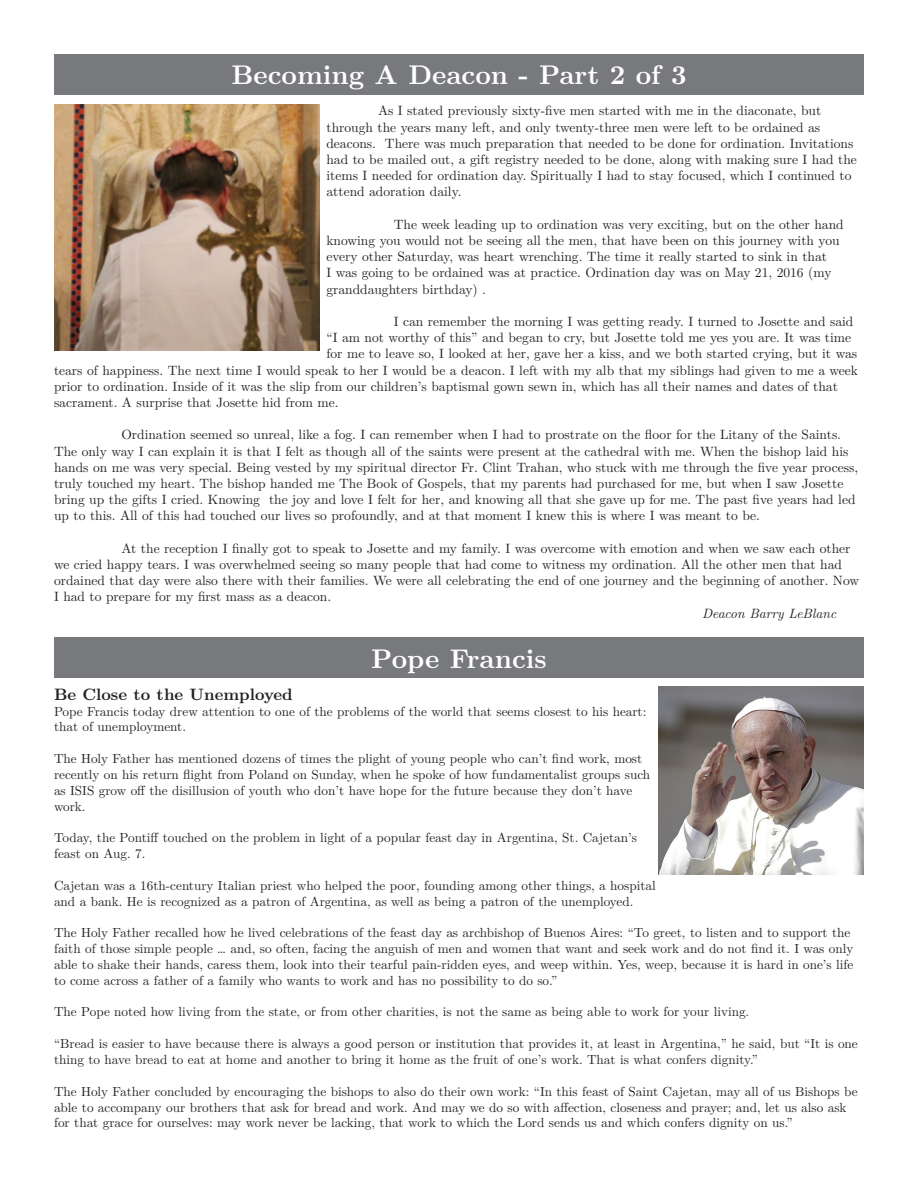
<style>
.page{position:relative;width:918px;height:1188px;background:#fff}
.page>*{position:absolute;margin:0;border:0;box-sizing:border-box;transform-origin:0 0}
.t1{font:700 27px "LM Roman 10";color:#fff}
.t2{font:700 16.5px "LM Roman 10";color:#231f20}
.t3{font:13.5px/16.2px "LM Roman 10";color:#231f20}
.t4{font:italic 13.5px "LM Roman 10";color:#231f20}
.t5{font:13.2px/15.9px "LM Roman 10";color:#231f20}
</style>
<div class="page">
<div style="left:54px;top:638px;width:810px;height:40px;background:#77797c"></div>
<div style="left:54px;top:54px;width:810px;height:40px;background:#77797c"></div>
<img style="left:54px;top:105px;width:266px;height:246px">
<img style="left:659px;top:686px;width:205px;height:188px">
<h1 class="t1" style="left:231px;top:54px;width:457px">Becoming A Deacon - Part 2 of 3</h1>
<p class="t3" style="left:326px;top:102px;width:532px;text-indent:52px">As I stated previously sixty-five men started with me in the diaconate, but through the years many left, and only twenty-three men were left to be ordained as deacons. There was much preparation that needed to be done for ordination. Invitations had to be mailed out, a gift registry needed to be done, along with making sure I had the items I needed for ordination day. Spiritually I had to stay focused, which I continued to attend adoration daily.</p>
<p class="t3" style="left:326px;top:215px;width:519px;text-indent:67px">The week leading up to ordination was very exciting, but on the other hand knowing you would not be seeing all the men, that have been on this journey with you every other Saturday, was heart wrenching. The time it really started to sink in that<br>I was going to be ordained was at practice. Ordination day was on May 21, 2016 (my granddaughters birthday) .</p>
<p class="t3" style="left:394px;top:312px;width:461px">I can remember the morning I was getting ready. I turned to Josette and said</p>
<p class="t3" style="left:326px;top:328px;width:526px">“I am not worthy of this” and began to cry, but Josette told me yes you are. It was time</p>
<p class="t3" style="left:326px;top:345px;width:532px">for me to leave so, I looked at her, gave her a kiss, and we both started crying, but it was</p>
<p class="t3" style="left:54px;top:361px;width:806px">tears of happiness. The next time I would speak to her I would be a deacon. I left with my alb that my siblings had given to me a week</p>
<p class="t3" style="left:54px;top:377px;width:785px">prior to ordination. Inside of it was the slip from our children’s baptismal gown sewn in, which has all their names and dates of that</p>
<p class="t3" style="left:54px;top:393px;width:286px">sacrament. A surprise that Josette hid from me.</p>
<p class="t3" style="left:54px;top:426px;width:806px;text-indent:67px">Ordination seemed so unreal, like a fog. I can remember when I had to prostrate on the floor for the Litany of the Saints.<br>The only way I can explain it is that I felt as though all of the saints were present at the cathedral with me. When the bishop laid his hands on me was very special. Being vested by my spiritual director Fr. Clint Trahan, who stuck with me through the five year process, truly touched my heart. The bishop handed me The Book of Gospels, that my parents had purchased for me, but when I saw Josette bring up the gifts I cried. Knowing the joy and love I felt for her, and knowing all that she gave up for me. The past five years had led up to this. All of this had touched our lives so profoundly, and at that moment I knew this is where I was meant to be.</p>
<p class="t3" style="left:54px;top:539px;width:807px;text-indent:67px">At the reception I finally got to speak to Josette and my family. I was overcome with emotion and when we saw each other we cried happy tears. I was overwhelmed seeing so many people that had come to witness my ordination. All the other men that had ordained that day were also there with their families. We were all celebrating the end of one journey and the beginning of another. Now I had to prepare for my first mass as a deacon.</p>
<p class="t4" style="left:702px;top:602px;width:136px">Deacon Barry LeBlanc</p>
<h1 class="t1" style="left:371px;top:637px;width:177px">Pope Francis</h1>
<p class="t2" style="left:54px;top:681px;width:240px">Be Close to the Unemployed</p>
<p class="t5" style="left:54px;top:702px;width:594px">Pope Francis today drew attention to one of the problems of the world that seems closest to his heart: that of unemployment.</p>
<p class="t5" style="left:54px;top:750px;width:598px">The Holy Father has mentioned dozens of times the plight of young people who can’t find work, most recently on his return flight from Poland on Sunday, when he spoke of how fundamentalist groups such as ISIS grow off the disillusion of youth who don’t have hope for the future because they don’t have work.</p>
<p class="t5" style="left:54px;top:829px;width:585px">Today, the Pontiff touched on the problem in light of a popular feast day in Argentina, St. Cajetan’s feast on Aug. 7.</p>
<p class="t5" style="left:54px;top:876px;width:603px">Cajetan was a 16th-century Italian priest who helped the poor, founding among other things, a hospital and a bank. He is recognized as a patron of Argentina, as well as being a patron of the unemployed.</p>
<p class="t5" style="left:54px;top:924px;width:801px">The Holy Father recalled how he lived celebrations of the feast day as archbishop of Buenos Aires: “To greet, to listen and to support the faith of those simple people … and, so often, facing the anguish of men and women that want and seek work and do not find it. I was only able to shake their hands, caress them, look into their tearful pain-ridden eyes, and weep within. Yes, weep, because it is hard in one’s life to come across a father of a family who wants to work and has no possibility to do so.”</p>
<p class="t5" style="left:54px;top:1003px;width:697px">The Pope noted how living from the state, or from other charities, is not the same as being able to work for your living.</p>
<p class="t5" style="left:54px;top:1035px;width:805px">“Bread is easier to have because there is always a good person or institution that provides it, at least in Argentina,” he said, but “It is one thing to have bread to eat at home and another to bring it home as the fruit of one’s work. That is what confers dignity.”</p>
<p class="t5" style="left:54px;top:1082px;width:805px">The Holy Father concluded by encouraging the bishops to also do their own work: “In this feast of Saint Cajetan, may all of us Bishops be able to accompany our brothers that ask for bread and work. And may we do so with affection, closeness and prayer; and, let us also ask for that grace for ourselves: may work never be lacking, that work to which the Lord sends us and which confers dignity on us.”</p>
</div>
